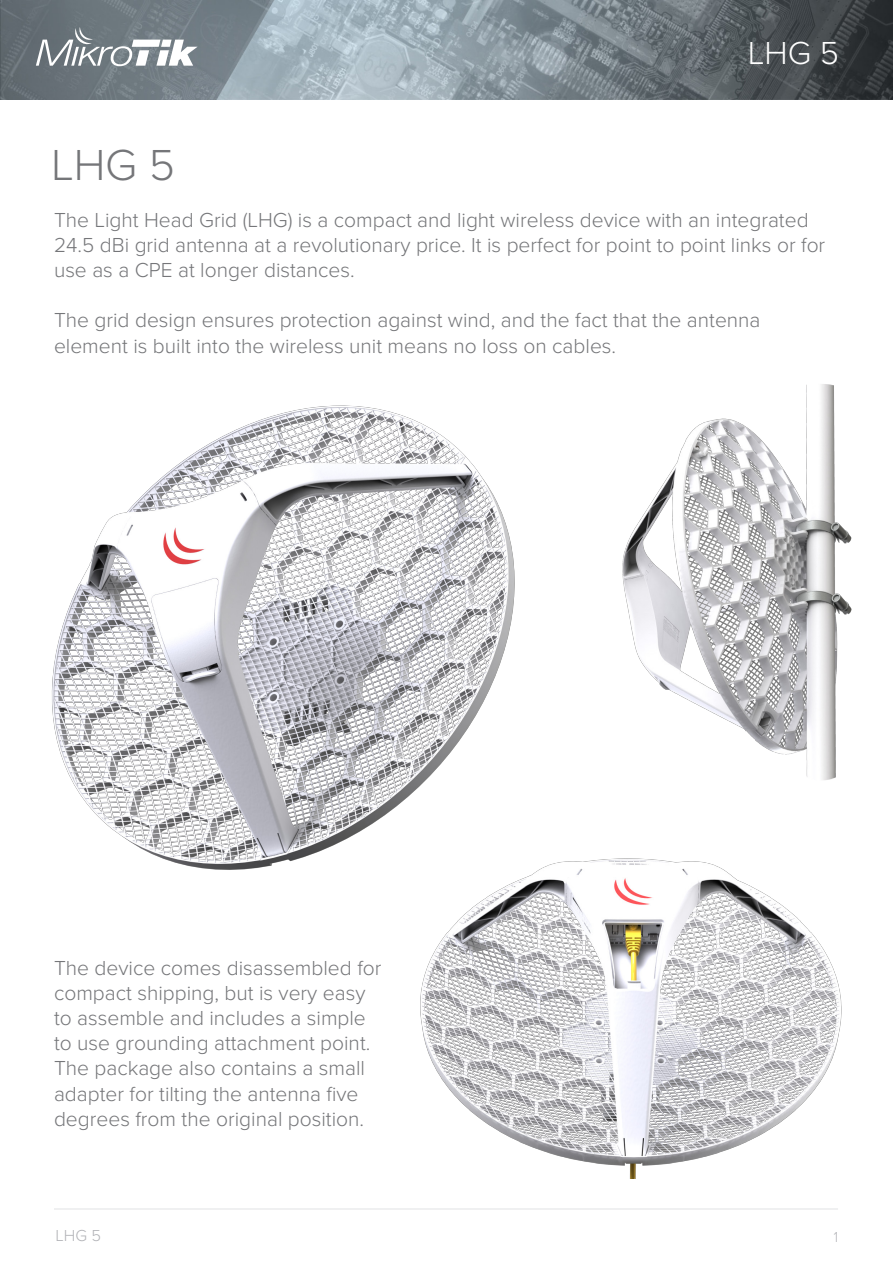
<style>
.page{position:relative;width:893px;height:1263px;background:#fff}
.page>*{position:absolute;margin:0;border:0;box-sizing:border-box;transform-origin:0 0}
.t1{font:300 45px "Proxima Nova";color:#757679}
.t2{font:300 33px "Proxima Nova";color:#fff}
.Teksts{font:300 21px/25.2px "Proxima Nova";color:#757679}
.t3{font:300 16.5px "Proxima Nova";color:#b2b3b7}
.t4{font:300 15px "Proxima Nova Cond";color:#b2b3b7}
</style>
<div class="page">
<img style="left:0;top:0;width:893px;height:100px">
<svg style="left:36px;top:27px;width:162px;height:39px"></svg>
<hr style="left:54px;top:1209px;width:784px;height:1px;background:#e1e2e4">
<img style="left:51px;top:405px;width:464px;height:465px">
<img style="left:622px;top:384px;width:230px;height:396px">
<img style="left:402px;top:828px;width:440px;height:350px">
<p class="t2" style="left:748px;top:34px;width:93px">LHG 5</p>
<p class="t1" style="left:51px;top:140px;width:126px">LHG 5</p>
<p class="Teksts" style="left:54px;top:207px;width:773px">The Light Head Grid (LHG) is a compact and light wireless device with an integrated<br>24.5 dBi grid antenna at a revolutionary price. It is perfect for point to point links or for use as a CPE at longer distances.</p>
<p class="Teksts" style="left:54px;top:308px;width:708px">The grid design ensures protection against wind, and the fact that the antenna element is built into the wireless unit means no loss on cables.</p>
<p class="Teksts" style="left:54px;top:955px;width:329px">The device comes disassembled for compact shipping, but is very easy to assemble and includes a simple to use grounding attachment point.<br>The package also contains a small adapter for tilting the antenna five degrees from the original position.</p>
<p class="t3" style="left:56px;top:1226px;width:47px">LHG 5</p>
<p class="t4" style="left:834px;top:1229px;width:6px">1</p>
</div>
